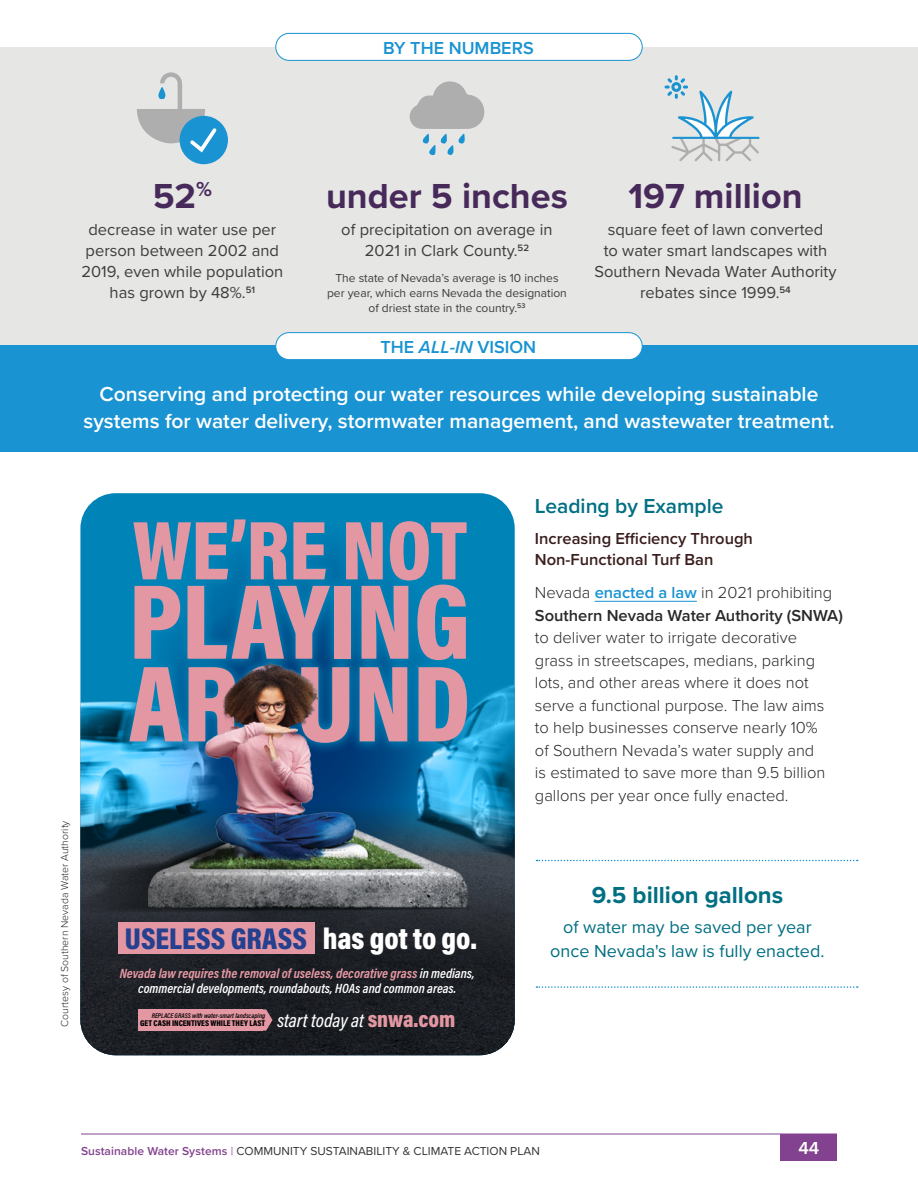
<style>
.page{position:relative;width:918px;height:1188px;background:#fff}
.page>*{position:absolute;margin:0;border:0;box-sizing:border-box;transform-origin:0 0}
.t1{font:900 109.95px "Acumin Pro Cond";color:#e397a2}
.t2{font:900 108px "Acumin Pro Cond";color:#e397a2}
.t3{font:900 84.6px "Acumin Pro Cond";letter-spacing:-.005em;color:#e397a2}
.Infographic_Number{font:700 36px "Proxima Nova";color:#47295a}
.t4{font:900 30.45px "Acumin Pro Cond";color:#25408f}
.t5{font:700 24px "Proxima Nova";color:#006f82}
.Vision_Text{font:600 21px/27px "Proxima Nova";color:#fff;text-align:center}
.F_Heading_3{font:600 21px "Proxima Nova";color:#006f82}
.t6{font:italic 500 19.35px "Acumin Pro Cond";color:#fff}
.t7{font:18px/24px "Proxima Nova";color:#006f82;text-align:center}
.F_Oval_Titles{font:600 18px "Proxima Nova";color:#1993d2}
.t8{font:600 18px "Proxima Nova";color:#fff}
.Body_Text{font:300 16.5px/22.5px "Proxima Nova";color:#292829}
.Infographic_Text{font:16.5px/21px "Proxima Nova";color:#3d3d3d;text-align:center}
.F_Heading_4{font:600 16.5px/21px "Proxima Nova";color:#391e1d}
.t9{font:italic 600 13.5px/14.9px "Acumin Pro Cond";color:#fff;text-align:center}
.Infographic_Text_8PT{font:12px/15px "Proxima Nova";color:#3d3d3d;text-align:center}
.t10{font:12px "Proxima Nova";color:#333}
.Photo_Credit{font:300 10.5px "Proxima Nova";color:#292829}
.t11{font:900 8.4px "Acumin Pro Cond";color:#000}
.t12{font:italic 600 6.9px "Acumin Pro Cond";color:#000}
.s1{font-style:italic}
.s2{color:#fff}
.s3{font-weight:700;color:#e397a2}
.s4{font-weight:900;font-style:normal;font-size:22.65px;color:#e397a2}
.s5{font-weight:600;color:#1993d2}
.s6{font-weight:600}
.s7{font-weight:600;color:#83428f}
.s8{font-weight:600;color:#af6cad}
</style>
<div class="page">
<div style="left:781px;top:1134px;width:56px;height:27px;background:#83428f"></div>
<hr style="left:81px;top:1134px;width:756px;height:1px;background:#83428f">
<div style="left:0;top:48px;width:918px;height:299px;background:#e6e6e5"></div>
<div style="left:0;top:345px;width:918px;height:106px;background:#1993d2"></div>
<hr style="left:595px;top:601px;width:102px;height:1px;background:#1993d2">
<div style="left:276px;top:33px;width:366px;height:27px;background:#fff;border-radius:14px"></div>
<div style="left:275px;top:33px;width:368px;height:28px;border:1px solid #1993d2;border-radius:14px"></div>
<svg style="left:409px;top:81px;width:76px;height:74px"></svg>
<div style="left:180px;top:116px;width:48px;height:48px;background:#1993d2;border-radius:50%"></div>
<svg style="left:137px;top:72px;width:80px;height:81px"></svg>
<svg style="left:665px;top:75px;width:95px;height:86px"></svg>
<div style="left:80px;top:493px;width:435px;height:187px;background:#0084b8"></div>
<img style="left:80px;top:908px;width:435px;height:147px">
<svg style="left:80px;top:893px;width:48px;height:21px"></svg>
<img style="left:488px;top:655px;width:27px;height:253px">
<img style="left:80px;top:680px;width:48px;height:213px">
<div style="left:118px;top:507px;width:361px;height:248px;background:#0084b8"></div>
<div style="left:118px;top:922px;width:196px;height:32px;background:#e397a2"></div>
<div style="left:138px;top:1009px;width:125px;height:22px;background:#e397a2"></div>
<svg style="left:263px;top:1009px;width:10px;height:22px"></svg>
<img style="left:128px;top:650px;width:360px;height:282px">
<div style="left:276px;top:333px;width:366px;height:27px;background:#fff;border-radius:14px"></div>
<div style="left:275px;top:332px;width:368px;height:28px;border:1px solid #1993d2;border-radius:14px"></div>
<svg style="left:536px;top:860px;width:322px;height:1px"></svg>
<svg style="left:536px;top:986px;width:322px;height:2px"></svg>
<p class="F_Oval_Titles" style="left:383px;top:35px;width:152px">BY THE NUMBERS</p>
<p class="Infographic_Number" style="left:153px;top:169px;width:61px">52<sup>%</sup></p>
<p class="Infographic_Text" style="left:81px;top:219px;width:203px">decrease in water use per person between 2002 and<br>2019, even while population has grown by 48%.<sup>51</sup></p>
<p class="Infographic_Number" style="left:326px;top:169px;width:243px">under 5 inches</p>
<p class="Infographic_Text" style="left:341px;top:219px;width:213px">of precipitation on average in<br>2021 in Clark County.<sup>52</sup></p>
<p class="Infographic_Text_8PT" style="left:327px;top:270px;width:241px">The state of Nevada’s average is 10 inches per year, which earns Nevada the designation of driest state in the country.<sup>53</sup></p>
<p class="F_Oval_Titles" style="left:381px;top:334px;width:157px">THE <span class="s1">ALL-IN</span> VISION</p>
<p class="Infographic_Number" style="left:628px;top:169px;width:176px">197 million</p>
<p class="Infographic_Text" style="left:594px;top:219px;width:244px">square feet of lawn converted<br>to water smart landscapes with<br>Southern Nevada Water Authority rebates since 1999.<sup>54</sup></p>
<p class="Vision_Text" style="left:83px;top:380px;width:753px">Conserving and protecting our water resources while developing sustainable systems for water delivery, stormwater management, and wastewater treatment.</p>
<p class="Photo_Credit" style="left:57px;top:1027px;width:208px;rotate:-90deg">Courtesy of Southern Nevada Water Authority</p>
<p class="t3" style="left:133px;top:495px;width:336px">WE’RE NOT</p>
<p class="t2" style="left:129px;top:551px;width:343px">PLAYING</p>
<p class="t1" style="left:129px;top:632px;width:343px">AROUND</p>
<p class="t4" style="left:125px;top:918px;width:354px">USELESS GRASS <span class="s2">has got to go.</span></p>
<p class="t9" style="left:120px;top:965px;width:356px"><span class="s3">Nevada law requires the removal of useless, decorative grass</span> in medians, commercial developments, roundabouts, HOAs and common areas.</p>
<p class="t6" style="left:277px;top:1007px;width:180px">start today at <span class="s4">snwa.com</span></p>
<p class="t12" style="left:152px;top:1011px;width:115px">REPLACE GRASS with water-smart landscaping</p>
<p class="t11" style="left:140px;top:1018px;width:127px">GET CASH INCENTIVES WHILE THEY LAST</p>
<p class="F_Heading_3" style="left:535px;top:490px;width:190px">Leading by Example</p>
<p class="F_Heading_4" style="left:535px;top:528px;width:220px">Increasing Efficiency Through<br>Non-Functional Turf Ban</p>
<p class="Body_Text" style="left:535px;top:581px;width:310px">Nevada <span class="s5">enacted a law</span> in 2021 prohibiting <span class="s6">Southern Nevada Water Authority (SNWA) </span>to deliver water to irrigate decorative<br>grass in streetscapes, medians, parking lots, and other areas where it does not serve a functional purpose. The law aims<br>to help businesses conserve nearly 10%<br>of Southern Nevada’s water supply and<br>is estimated to save more than 9.5 billion gallons per year once fully enacted.</p>
<p class="t5" style="left:592px;top:877px;width:193px">9.5 billion gallons</p>
<p class="t7" style="left:550px;top:914px;width:276px">of water may be saved per year once Nevada's law is fully enacted.</p>
<p class="t10" style="left:81px;top:1142px;width:460px"><span class="s7">Sustainable Water Systems</span> <span class="s8">|</span> COMMUNITY SUSTAINABILITY &amp; CLIMATE ACTION PLAN</p>
<p class="t8" style="left:798px;top:1134px;width:22px">44</p>
</div>
